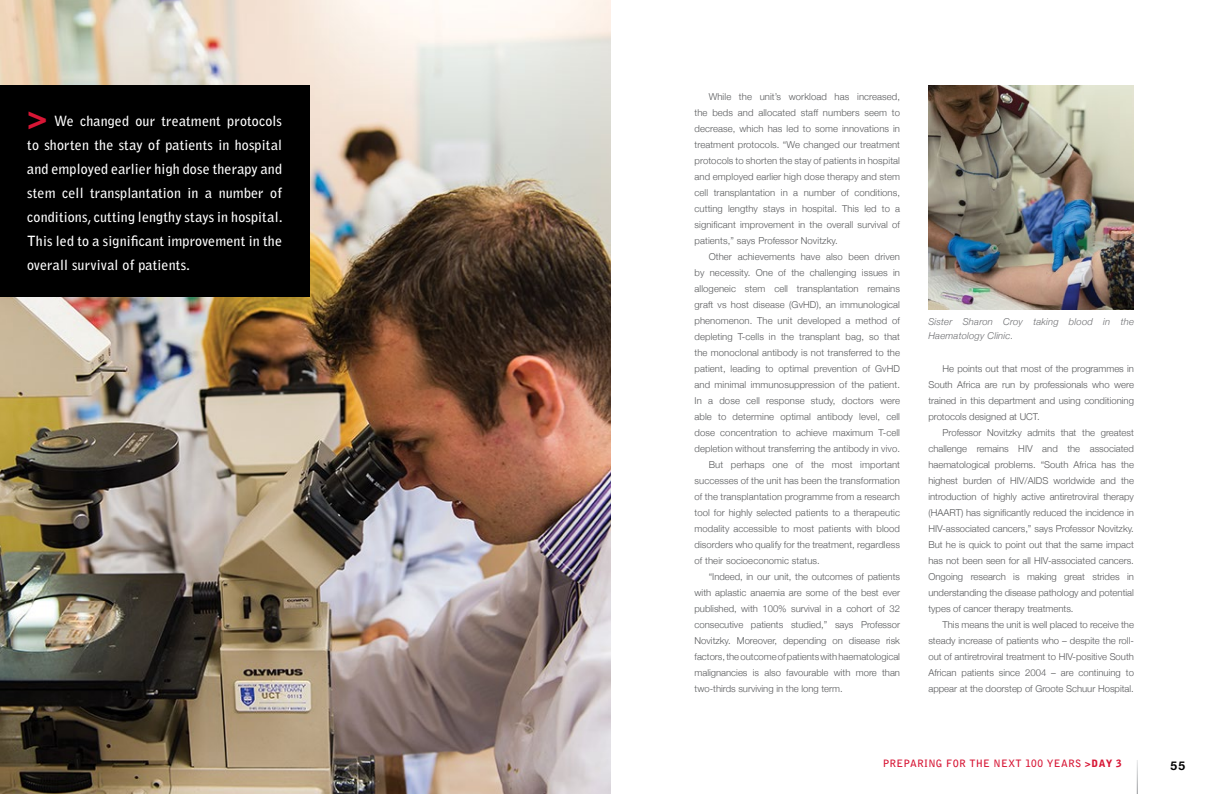
<style>
.page{position:relative;width:1219px;height:794px;background:#fff}
.page>*{position:absolute;margin:0;border:0;box-sizing:border-box;transform-origin:0 0}
.t1{font:900 34px "Bell Gothic Std";color:#d71635}
.t2{font:700 14px/24px "Bell Gothic Std";letter-spacing:.01em;color:#fff;text-align:justify}
.t3{font:700 12px "Helvetica Neue";color:#000}
.t4{font:700 10.1px "Bell Gothic Std";letter-spacing:.03em;color:#d71635}
.t5{font:300 9.5px/16px "Helvetica Neue";letter-spacing:.01em;color:#58595b;text-align:justify}
.t6{font:italic 300 9.5px/14px "Helvetica Neue";letter-spacing:.02em;color:#6d6e71}
.s1{font-weight:900}
</style>
<div class="page">
<img style="left:0;top:0;width:610px;height:794px">
<img style="left:928px;top:85px;width:206px;height:224px">
<div style="left:0;top:85px;width:309px;height:211px;background:#000"></div>
<h1 class="t1" style="left:27px;top:97px;width:22px">&gt;</h1>
<p class="t2" style="left:27px;top:109px;width:257px;text-indent:27px">We changed our treatment protocols to shorten the stay of patients in hospital and employed earlier high dose therapy and stem cell transplantation in a number of conditions, cutting lengthy stays in hospital.<br>This led to a significant improvement in the overall survival of patients.</p>
<p class="t5" style="left:694px;top:88px;width:207px;text-indent:14px">While the unit’s workload has increased, the beds and allocated staff numbers seem to decrease, which has led to some innovations in treatment protocols. “We changed our treatment protocols to shorten the stay of patients in hospital and employed earlier high dose therapy and stem cell transplantation in a number of conditions, cutting lengthy stays in hospital. This led to a significant improvement in the overall survival of patients,” says Professor Novitzky.</p>
<p class="t5" style="left:709px;top:248px;width:193px">Other achievements have also been driven</p>
<p class="t5" style="left:694px;top:264px;width:207px">by necessity. One of the challenging issues in</p>
<p class="t5" style="left:694px;top:280px;width:207px">allogeneic stem cell transplantation remains</p>
<p class="t5" style="left:694px;top:296px;width:207px">graft vs host disease (GvHD), an immunological</p>
<p class="t5" style="left:694px;top:312px;width:207px">phenomenon. The unit developed a method of</p>
<p class="t5" style="left:694px;top:328px;width:207px">depleting T-cells in the transplant bag, so that</p>
<p class="t5" style="left:694px;top:344px;width:207px">the monoclonal antibody is not transferred to the</p>
<p class="t5" style="left:694px;top:360px;width:207px">patient, leading to optimal prevention of GvHD</p>
<p class="t5" style="left:694px;top:376px;width:207px">and minimal immunosuppression of the patient.</p>
<p class="t5" style="left:694px;top:392px;width:207px">In a dose cell response study, doctors were</p>
<p class="t5" style="left:694px;top:408px;width:207px">able to determine optimal antibody level, cell</p>
<p class="t5" style="left:694px;top:424px;width:207px">dose concentration to achieve maximum T-cell</p>
<p class="t5" style="left:694px;top:440px;width:207px">depletion without transferring the antibody in vivo.</p>
<p class="t5" style="left:709px;top:456px;width:193px">But perhaps one of the most important</p>
<p class="t5" style="left:694px;top:472px;width:207px">successes of the unit has been the transformation</p>
<p class="t5" style="left:694px;top:488px;width:207px">of the transplantation programme from a research</p>
<p class="t5" style="left:694px;top:504px;width:207px">tool for highly selected patients to a therapeutic</p>
<p class="t5" style="left:694px;top:520px;width:207px">modality accessible to most patients with blood</p>
<p class="t5" style="left:694px;top:536px;width:207px">disorders who qualify for the treatment, regardless</p>
<p class="t5" style="left:694px;top:552px;width:127px">of their socioeconomic status.</p>
<p class="t5" style="left:709px;top:568px;width:193px">“Indeed, in our unit, the outcomes of patients</p>
<p class="t5" style="left:694px;top:584px;width:207px">with aplastic anaemia are some of the best ever</p>
<p class="t5" style="left:694px;top:600px;width:207px">published, with 100% survival in a cohort of 32</p>
<p class="t5" style="left:694px;top:616px;width:207px">consecutive patients studied,” says Professor</p>
<p class="t5" style="left:694px;top:632px;width:207px">Novitzky. Moreover, depending on disease risk</p>
<p class="t5" style="left:694px;top:648px;width:207px">factors, the outcome of patients with haematological</p>
<p class="t5" style="left:694px;top:664px;width:207px">malignancies is also favourable with more than</p>
<p class="t5" style="left:694px;top:680px;width:150px">two-thirds surviving in the long term.</p>
<p class="t6" style="left:928px;top:314px;width:207px">Sister Sharon Croy taking blood in the<br>Haematology Clinic.</p>
<p class="t5" style="left:928px;top:360px;width:207px;text-indent:14px">He points out that most of the programmes in South Africa are run by professionals who were trained in this department and using conditioning protocols designed at UCT.</p>
<p class="t5" style="left:928px;top:424px;width:207px;text-indent:14px">Professor Novitzky admits that the greatest challenge remains HIV and the associated haematological problems. “South Africa has the highest burden of HIV/AIDS worldwide and the introduction of highly active antiretroviral therapy (HAART) has significantly reduced the incidence in HIV-associated cancers,” says Professor Novitzky.<br>But he is quick to point out that the same impact has not been seen for all HIV-associated cancers.<br>Ongoing research is making great strides in understanding the disease pathology and potential types of cancer therapy treatments.</p>
<p class="t5" style="left:928px;top:616px;width:207px;text-indent:14px">This means the unit is well placed to receive the steady increase of patients who – despite the roll&shy;out of antiretroviral treatment to HIV-positive South African patients since 2004 – are continuing to appear at the doorstep of Groote Schuur Hospital.</p>
<p class="t4" style="left:883px;top:757px;width:240px">PREPARING FOR THE NEXT 100 YEARS <span class="s1">&gt;DAY 3</span></p>
<p class="t3" style="left:1171px;top:758px;width:16px">55</p>
</div>
